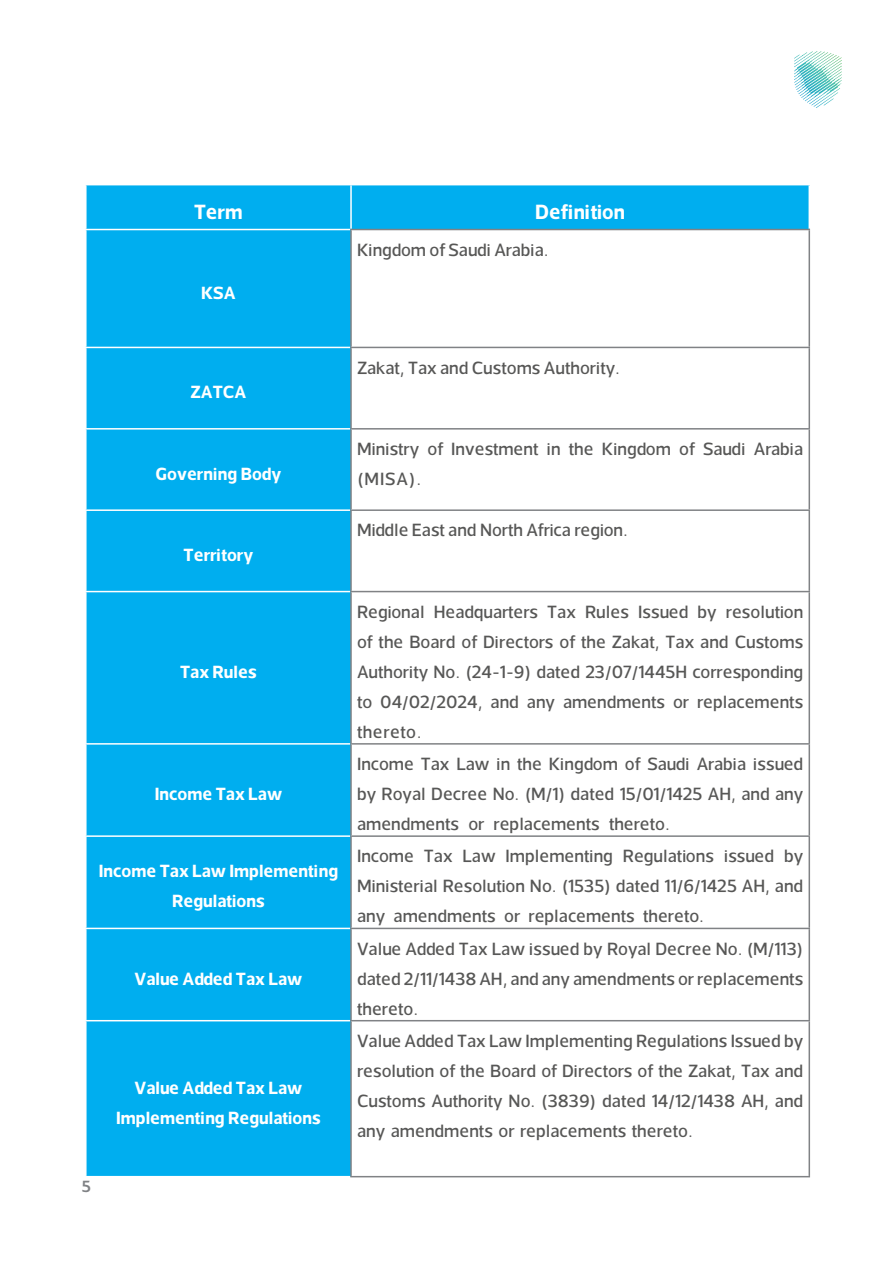
<style>
.page{position:relative;width:893px;height:1263px;background:#fff}
.page>*{position:absolute;margin:0;border:0;box-sizing:border-box;transform-origin:0 0}
.Body_text{font:700 21px "Somar";color:#fff}
.Body_text-2{font:500 18px/30px "Somar";color:#575756}
.Body_text-3{font:700 18px/30px "Somar";color:#fff;text-align:center}
.t1{font:600 16.5px "Somar";color:#808285}
</style>
<div class="page">
<svg style="left:794px;top:51px;width:48px;height:57px"></svg>
<div style="left:87px;top:185px;width:263px;height:991px;background:#00aeef"></div>
<div style="left:351px;top:185px;width:458px;height:45px;background:#00aeef"></div>
<svg style="left:352px;top:230px;width:456px;height:792px"></svg>
<hr style="left:808px;top:185px;width:2px;height:44px;background:#fff">
<hr style="left:350px;top:185px;width:2px;height:44px;background:#fff">
<hr style="left:85px;top:229px;width:265px;height:1px;background:#fff">
<hr style="left:85px;top:347px;width:265px;height:1px;background:#fff">
<hr style="left:85px;top:428px;width:265px;height:2px;background:#fff">
<hr style="left:85px;top:509px;width:265px;height:2px;background:#fff">
<hr style="left:85px;top:591px;width:265px;height:1px;background:#fff">
<hr style="left:85px;top:743px;width:265px;height:2px;background:#fff">
<hr style="left:85px;top:835px;width:265px;height:2px;background:#fff">
<hr style="left:85px;top:928px;width:265px;height:1px;background:#fff">
<hr style="left:85px;top:1020px;width:265px;height:1px;background:#fff">
<hr style="left:350px;top:1021px;width:2px;height:155px;background:#808285">
<hr style="left:808px;top:1021px;width:2px;height:155px;background:#808285">
<hr style="left:350px;top:1176px;width:460px;height:1px;background:#808285">
<hr style="left:350px;top:229px;width:460px;height:1px;background:#808285">
<hr style="left:350px;top:230px;width:2px;height:117px;background:#808285">
<hr style="left:808px;top:230px;width:2px;height:117px;background:#808285">
<hr style="left:350px;top:347px;width:460px;height:1px;background:#808285">
<hr style="left:350px;top:348px;width:2px;height:80px;background:#808285">
<hr style="left:808px;top:348px;width:2px;height:80px;background:#808285">
<hr style="left:350px;top:428px;width:460px;height:2px;background:#808285">
<hr style="left:350px;top:430px;width:2px;height:79px;background:#808285">
<hr style="left:808px;top:430px;width:2px;height:79px;background:#808285">
<hr style="left:350px;top:509px;width:460px;height:2px;background:#808285">
<hr style="left:350px;top:511px;width:2px;height:80px;background:#808285">
<hr style="left:808px;top:511px;width:2px;height:80px;background:#808285">
<hr style="left:350px;top:591px;width:460px;height:1px;background:#808285">
<hr style="left:350px;top:592px;width:2px;height:151px;background:#808285">
<hr style="left:808px;top:592px;width:2px;height:151px;background:#808285">
<hr style="left:350px;top:743px;width:460px;height:2px;background:#808285">
<hr style="left:350px;top:745px;width:2px;height:90px;background:#808285">
<hr style="left:808px;top:745px;width:2px;height:90px;background:#808285">
<hr style="left:350px;top:835px;width:460px;height:2px;background:#808285">
<hr style="left:350px;top:837px;width:2px;height:91px;background:#808285">
<hr style="left:808px;top:837px;width:2px;height:91px;background:#808285">
<hr style="left:350px;top:928px;width:460px;height:1px;background:#808285">
<hr style="left:350px;top:929px;width:2px;height:91px;background:#808285">
<hr style="left:808px;top:929px;width:2px;height:91px;background:#808285">
<hr style="left:350px;top:1020px;width:460px;height:1px;background:#808285">
<p class="Body_text" style="left:194px;top:193px;width:50px">Term</p>
<p class="Body_text-3" style="left:201px;top:276px;width:36px">KSA</p>
<p class="Body_text" style="left:535px;top:193px;width:91px">Definition</p>
<p class="Body_text-2" style="left:357px;top:234px;width:193px">Kingdom of Saudi Arabia.</p>
<p class="Body_text-3" style="left:190px;top:376px;width:57px">ZATCA</p>
<p class="Body_text-3" style="left:155px;top:457px;width:127px">Governing Body</p>
<p class="Body_text-3" style="left:184px;top:539px;width:71px">Territory</p>
<p class="Body_text-3" style="left:180px;top:656px;width:78px">Tax Rules</p>
<p class="Body_text-3" style="left:155px;top:778px;width:129px">Income Tax Law</p>
<p class="Body_text-3" style="left:99px;top:855px;width:241px">Income Tax Law Implementing<br>Regulations</p>
<p class="Body_text-3" style="left:134px;top:962px;width:169px">Value Added Tax Law</p>
<p class="t1" style="left:82px;top:1172px;width:11px">5</p>
<p class="Body_text-3" style="left:116px;top:1072px;width:206px">Value Added Tax Law<br>Implementing Regulations</p>
<p class="Body_text-2" style="left:357px;top:352px;width:264px">Zakat, Tax and Customs Authority.</p>
<p class="Body_text-2" style="left:357px;top:434px;width:66px">Ministry (MISA .(</p>
<p class="Body_text-2" style="left:427px;top:434px;width:17px">of</p>
<p class="Body_text-2" style="left:451px;top:434px;width:89px">Investment</p>
<p class="Body_text-2" style="left:547px;top:434px;width:15px">in</p>
<p class="Body_text-2" style="left:569px;top:434px;width:26px">the</p>
<p class="Body_text-2" style="left:602px;top:434px;width:71px">Kingdom</p>
<p class="Body_text-2" style="left:679px;top:434px;width:17px">of</p>
<p class="Body_text-2" style="left:703px;top:434px;width:44px">Saudi</p>
<p class="Body_text-2" style="left:754px;top:434px;width:51px">Arabia</p>
<p class="Body_text-2" style="left:357px;top:515px;width:273px">Middle East and North Africa region.</p>
<p class="Body_text-2" style="left:434px;top:596px;width:106px">Headquarters</p>
<p class="Body_text-2" style="left:638px;top:596px;width:52px">Issued</p>
<p class="Body_text-2" style="left:698px;top:596px;width:21px">by</p>
<p class="Body_text-2" style="left:357px;top:596px;width:448px">Regional<br>of the Board of Directors of the Zakat, Tax and Customs Authority No (. 24-1-9) dated 23/07/1445H corresponding to 04/02/2024, and any amendments or replacements thereto.</p>
<p class="Body_text-2" style="left:547px;top:596px;width:30px">Tax</p>
<p class="Body_text-2" style="left:585px;top:596px;width:45px">Rules</p>
<p class="Body_text-2" style="left:726px;top:596px;width:79px">resolution</p>
<p class="Body_text-2" style="left:357px;top:749px;width:448px">Income Tax Law in the Kingdom of Saudi Arabia issued</p>
<p class="Body_text-2" style="left:357px;top:779px;width:448px">by Royal Decree No (. M/1) dated 15/01/1425 AH, and any</p>
<p class="Body_text-2" style="left:609px;top:809px;width:62px">thereto.</p>
<p class="Body_text-2" style="left:357px;top:809px;width:104px">amendments</p>
<p class="Body_text-2" style="left:494px;top:809px;width:108px">replacements</p>
<p class="Body_text-2" style="left:468px;top:809px;width:18px">or</p>
<p class="Body_text-2" style="left:724px;top:841px;width:52px">issued</p>
<p class="Body_text-2" style="left:784px;top:841px;width:21px">by</p>
<p class="Body_text-2" style="left:357px;top:841px;width:58px">Income</p>
<p class="Body_text-2" style="left:357px;top:871px;width:448px">Ministerial Resolution No (. 1535) dated 11/6/1425 AH, and</p>
<p class="Body_text-2" style="left:643px;top:901px;width:62px">thereto.</p>
<p class="Body_text-2" style="left:424px;top:841px;width:30px">Tax</p>
<p class="Body_text-2" style="left:462px;top:841px;width:35px">Law</p>
<p class="Body_text-2" style="left:506px;top:841px;width:109px">Implementing</p>
<p class="Body_text-2" style="left:623px;top:841px;width:93px">Regulations</p>
<p class="Body_text-2" style="left:394px;top:901px;width:104px">amendments</p>
<p class="Body_text-2" style="left:529px;top:901px;width:108px">replacements</p>
<p class="Body_text-2" style="left:357px;top:901px;width:30px">any</p>
<p class="Body_text-2" style="left:504px;top:901px;width:18px">or</p>
<p class="Body_text-2" style="left:357px;top:933px;width:448px;text-align:justify">Value Added Tax Law issued by Royal Decree No M(. /113( dated 2/11/1438 AH, and any amendments or replacements thereto.</p>
<p class="Body_text-2" style="left:357px;top:1025px;width:448px;text-align:justify">Value Added Tax Law Implementing Regulations Issued by resolution of the Board of Directors of the Zakat, Tax and Customs Authority No (. 3839) dated 14/12/1438 AH, and any amendments or replacements thereto.</p>
</div>
